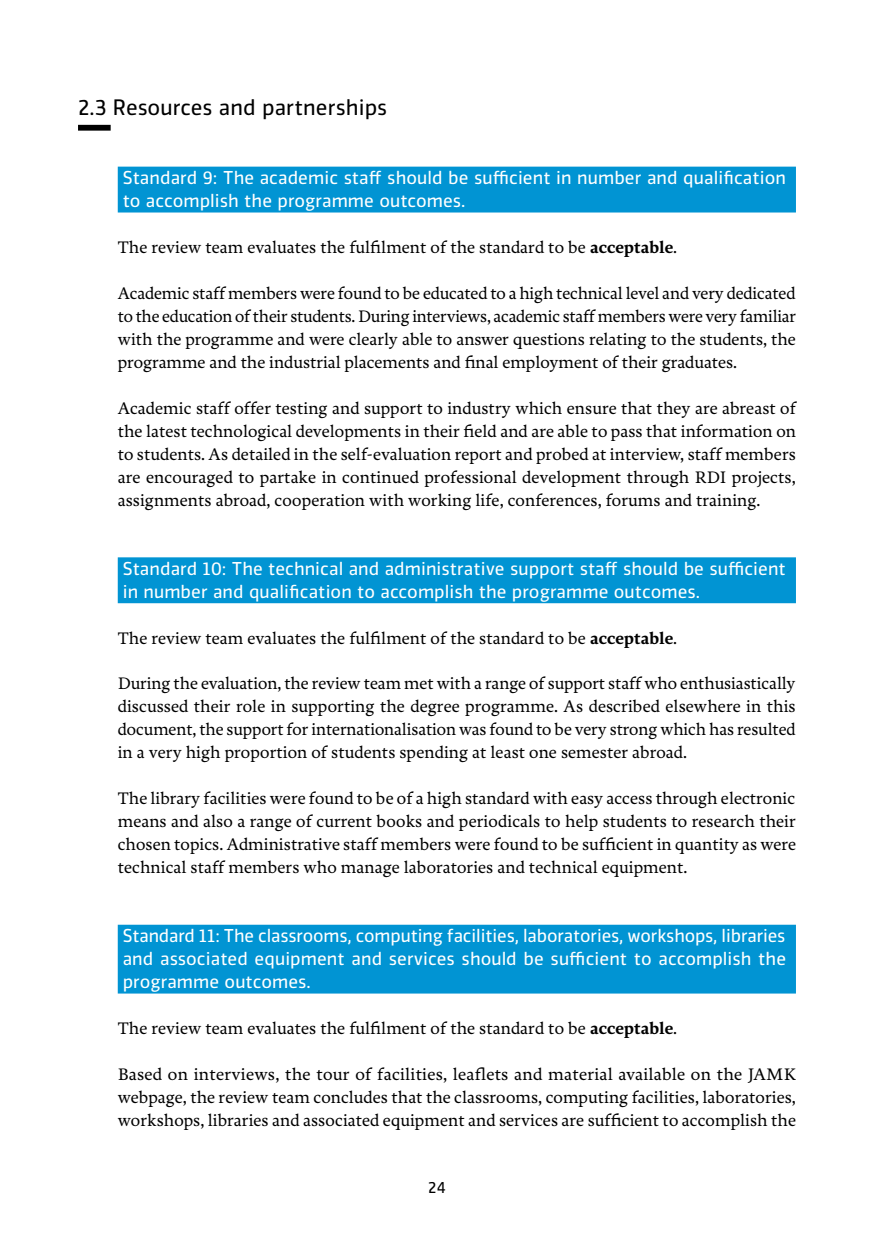
<style>
.page{position:relative;width:874px;height:1241px;background:#fff}
.page>*{position:absolute;margin:0;border:0;box-sizing:border-box;transform-origin:0 0}
.t1{font:21px "Vinkel";letter-spacing:.005em;color:#000}
.t2{font:17.5px/22.9px "Vinkel";letter-spacing:.005em;color:#fff}
.t3{font:500 17.32px/22.9px "Freya";letter-spacing:.005em;color:#000;text-align:justify}
.t4{font:15.4px "Vinkel";color:#000}
.s1{font-weight:700}
</style>
<div class="page">
<div style="left:78px;top:125px;width:33px;height:6px;background:#000"></div>
<div style="left:118px;top:167px;width:677px;height:45px;background:#0194d3"></div>
<div style="left:118px;top:557px;width:677px;height:46px;background:#0194d3"></div>
<div style="left:118px;top:924px;width:677px;height:69px;background:#0194d3"></div>
<p class="t1" style="left:78px;top:93px;width:310px">2.3 Resources and partnerships</p>
<p class="t2" style="left:123px;top:166px;width:664px">Standard 9: The academic staff should be sufficient in number and qualification to accomplish the programme outcomes.</p>
<p class="t3" style="left:118px;top:236px;width:560px">The review team evaluates the fulfilment of the standard to be <span class="s1">acceptable</span>.</p>
<p class="t3" style="left:118px;top:282px;width:679px">Academic staff members were found to be educated to a high technical level and very dedicated to the education of their students. During interviews, academic staff members were very familiar with the programme and were clearly able to answer questions relating to the students, the programme and the industrial placements and final employment of their graduates.</p>
<p class="t3" style="left:118px;top:397px;width:679px">Academic staff offer testing and support to industry which ensure that they are abreast of the latest technological developments in their field and are able to pass that information on to students. As detailed in the self-evaluation report and probed at interview, staff members are encouraged to partake in continued professional development through RDI projects, assignments abroad, cooperation with working life, conferences, forums and training.</p>
<p class="t2" style="left:123px;top:557px;width:664px">Standard 10: The technical and administrative support staff should be sufficient in number and qualification to accomplish the programme outcomes.</p>
<p class="t3" style="left:118px;top:626px;width:560px">The review team evaluates the fulfilment of the standard to be <span class="s1">acceptable</span>.</p>
<p class="t3" style="left:118px;top:672px;width:679px">During the evaluation, the review team met with a range of support staff who enthusiastically discussed their role in supporting the degree programme. As described elsewhere in this document, the support for internationalisation was found to be very strong which has resulted in a very high proportion of students spending at least one semester abroad.</p>
<p class="t3" style="left:118px;top:787px;width:679px">The library facilities were found to be of a high standard with easy access through electronic means and also a range of current books and periodicals to help students to research their chosen topics. Administrative staff members were found to be sufficient in quantity as were technical staff members who manage laboratories and technical equipment.</p>
<p class="t2" style="left:123px;top:924px;width:664px;text-align:justify">Standard 11: The classrooms, computing facilities, laboratories, workshops, libraries and associated equipment and services should be sufficient to accomplish the programme outcomes.</p>
<p class="t3" style="left:118px;top:1017px;width:560px">The review team evaluates the fulfilment of the standard to be <span class="s1">acceptable</span>.</p>
<p class="t3" style="left:118px;top:1063px;width:679px">Based on interviews, the tour of facilities, leaflets and material available on the JAMK webpage, the review team concludes that the classrooms, computing facilities, laboratories, workshops, libraries and associated equipment and services are sufficient to accomplish the</p>
<p class="t4" style="left:428px;top:1176px;width:19px">24</p>
</div>
